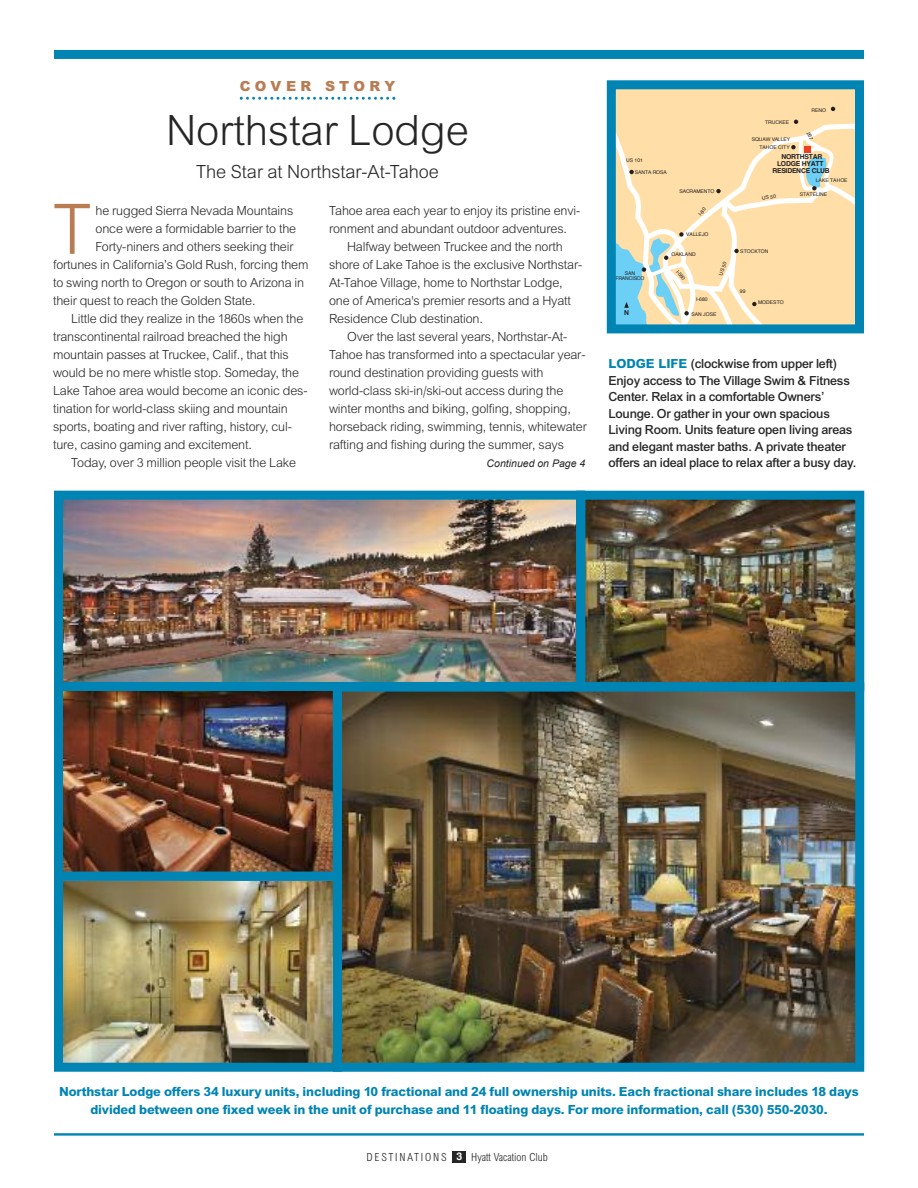
<style>
.page{position:relative;width:918px;height:1188px;background:#fff}
.page>*{position:absolute;margin:0;border:0;box-sizing:border-box;transform-origin:0 0}
.t1{font:75px "Arial Lgt";color:#b97c53}
.t2{font:45px "Arial Lgt";color:#272627}
.t3{font:19.5px "Arial Lgt";color:#272627}
.t4{font:900 15px "Arial";letter-spacing:.28em;color:#b97c53}
.t5{font:13.5px "Arial Lgt";letter-spacing:-.01em;color:#272627}
.t6{font:13.5px/16.5px "Arial Mdm";letter-spacing:-.015em;color:#272627}
.t7{font:13.5px/18px "Arial Bld";letter-spacing:-.01em;color:#0084b3;text-align:center}
.t8{font:12px "Arial Lgt Cnd";color:#272627}
.t9{font:12px "Arial Lgt Cnd";letter-spacing:.15em;color:#272627}
.t10{font:italic 10.5px "Arial";color:#272627}
.t11{font:700 10.5px "Helvetica";color:#fff}
.t12{font:700 6.75px/6.8px "Helvetica";letter-spacing:-.03em;color:#231f20;text-align:center}
.t13{font:5.1px "Helvetica";color:#231f20}
.t14{font:5.1px/8.7px "Helvetica";letter-spacing:-.02em;color:#231f20;text-align:right}
.s1{font-family:"Arial Bld";color:#0084b3}
</style>
<div class="page">
<svg style="left:240px;top:97px;width:155px;height:3px"></svg>
<hr style="left:54px;top:1133px;width:810px;height:3px;background:#0084b3">
<div style="left:54px;top:50px;width:810px;height:9px;background:#0084b3"></div>
<div style="left:453px;top:1151px;width:13px;height:12px;background:#272627"></div>
<div style="left:616px;top:89px;width:239px;height:235px;background:#ffdfa7"></div>
<div style="left:607px;top:80px;width:257px;height:253px;border:9px solid #0084b3"></div>
<img style="left:343px;top:693px;width:511px;height:369px">
<div style="left:333px;top:683px;width:531px;height:389px;border:9px solid #0084b3"></div>
<img style="left:64px;top:692px;width:268px;height:179px">
<div style="left:54px;top:682px;width:288px;height:199px;border:9px solid #0084b3"></div>
<img style="left:64px;top:882px;width:268px;height:180px">
<div style="left:54px;top:872px;width:288px;height:200px;border:9px solid #0084b3"></div>
<img style="left:586px;top:501px;width:268px;height:180px">
<div style="left:576px;top:491px;width:288px;height:200px;border:9px solid #0084b3"></div>
<img style="left:64px;top:501px;width:511px;height:180px">
<div style="left:54px;top:491px;width:531px;height:200px;border:9px solid #0084b3"></div>
<svg style="left:616px;top:107px;width:239px;height:217px"></svg>
<p class="t4" style="left:240px;top:81px;width:157px">COVER STORY</p>
<h2 class="t2" style="left:166px;top:115px;width:305px">Northstar Lodge</h2>
<h3 class="t3" style="left:196px;top:165px;width:244px">The Star at Northstar-At-Tahoe</h3>
<p class="t13" style="left:626px;top:158px;width:18px">US 101</p>
<p class="t14" style="left:635px;top:168px;width:33px">SANTA ROSA</p>
<p class="t14" style="left:679px;top:187px;width:36px">SACRAMENTO</p>
<p class="t13" style="left:765px;top:121px;width:26px">TRUCKEE</p>
<p class="t14" style="left:752px;top:135px;width:40px">SQUAW VALLEY<br>TAHOE CITY</p>
<p class="t13" style="left:811px;top:108px;width:16px">RENO</p>
<p class="t12" style="left:772px;top:154px;width:59px">NORTHSTAR<br>LODGE HYATT<br>RESIDENCE CLUB</p>
<p class="t13" style="left:762px;top:196px;width:16px;rotate:-7deg">US 50</p>
<p class="t13" style="left:816px;top:178px;width:33px">LAKE TAHOE</p>
<p class="t13" style="left:800px;top:193px;width:29px">STATELINE</p>
<h1 class="t1" style="left:53px;top:204px;width:40px">T</h1>
<p class="t5" style="left:96px;top:206px;width:199px">he rugged Sierra Nevada Mountains</p>
<p class="t5" style="left:96px;top:224px;width:202px">once were a formidable barrier to the</p>
<p class="t5" style="left:96px;top:242px;width:200px">Forty-niners and others seeking their</p>
<p class="t5" style="left:53px;top:260px;width:257px">fortunes in California’s Gold Rush, forcing them</p>
<p class="t5" style="left:53px;top:278px;width:253px">to swing north to Oregon or south to Arizona in</p>
<p class="t5" style="left:53px;top:296px;width:204px">their quest to reach the Golden State.</p>
<p class="t5" style="left:71px;top:314px;width:234px">Little did they realize in the 1860s when the</p>
<p class="t5" style="left:53px;top:332px;width:236px">transcontinental railroad breached the high</p>
<p class="t5" style="left:53px;top:350px;width:237px">mountain passes at Truckee, Calif., that this</p>
<p class="t5" style="left:53px;top:368px;width:247px">would be no mere whistle stop. Someday, the</p>
<p class="t5" style="left:53px;top:386px;width:256px">Lake Tahoe area would become an iconic des-</p>
<p class="t5" style="left:53px;top:404px;width:236px">tination for world-class skiing and mountain</p>
<p class="t5" style="left:53px;top:422px;width:240px">sports, boating and river rafting, history, cul-</p>
<p class="t5" style="left:53px;top:440px;width:200px">ture, casino gaming and excitement.</p>
<p class="t5" style="left:71px;top:458px;width:226px">Today, over 3 million people visit the Lake</p>
<p class="t5" style="left:329px;top:206px;width:253px">Tahoe area each year to enjoy its pristine envi-</p>
<p class="t5" style="left:329px;top:224px;width:239px">ronment and abundant outdoor adventures.</p>
<p class="t5" style="left:347px;top:242px;width:217px">Halfway between Truckee and the north</p>
<p class="t5" style="left:329px;top:260px;width:255px">shore of Lake Tahoe is the exclusive Northstar-</p>
<p class="t5" style="left:329px;top:278px;width:235px">At-Tahoe Village, home to Northstar Lodge,</p>
<p class="t5" style="left:329px;top:296px;width:244px">one of America's premier resorts and a Hyatt</p>
<p class="t5" style="left:329px;top:314px;width:155px">Residence Club destination.</p>
<p class="t5" style="left:347px;top:332px;width:222px">Over the last several years, Northstar-At-</p>
<p class="t5" style="left:329px;top:350px;width:258px">Tahoe has transformed into a spectacular year-</p>
<p class="t5" style="left:329px;top:368px;width:216px">round destination providing guests with</p>
<p class="t5" style="left:329px;top:386px;width:236px">world-class ski-in/ski-out access during the</p>
<p class="t5" style="left:329px;top:404px;width:243px">winter months and biking, golfing, shopping,</p>
<p class="t5" style="left:329px;top:422px;width:259px">horseback riding, swimming, tennis, whitewater</p>
<p class="t5" style="left:329px;top:440px;width:236px">rafting and fishing during the summer, says</p>
<p class="t14" style="left:615px;top:271px;width:31px;line-height:5.1px;text-align:center">SAN<br>FRANCISCO</p>
<p class="t12" style="left:624px;top:309px;width:6px">N</p>
<p class="t13" style="left:698px;top:213px;width:10px;rotate:-51deg">I-80</p>
<p class="t13" style="left:686px;top:232px;width:24px">VALLEJO</p>
<p class="t13" style="left:671px;top:252px;width:26px">OAKLAND</p>
<p class="t13" style="left:679px;top:269px;width:13px;rotate:53deg">I-580</p>
<p class="t13" style="left:696px;top:298px;width:13px">I-680</p>
<p class="t13" style="left:718px;top:274px;width:16px;rotate:-70deg">US 50</p>
<p class="t13" style="left:691px;top:312px;width:27px">SAN JOSE</p>
<p class="t13" style="left:740px;top:249px;width:30px">STOCKTON</p>
<p class="t13" style="left:740px;top:289px;width:7px">99</p>
<p class="t13" style="left:758px;top:300px;width:27px">MODESTO</p>
<p class="t6" style="left:608px;top:357px;width:246px"><span class="s1">LODGE LIFE</span> (clockwise from upper left)<br>Enjoy access to The Village Swim &amp; Fitness Center. Relax in a comfortable Owners’ Lounge. Or gather in your own spacious Living Room. Units feature open living areas and elegant master baths. A private theater</p>
<p class="t10" style="left:487px;top:458px;width:100px">Continued on Page 4</p>
<p class="t6" style="left:608px;top:456px;width:249px">offers an ideal place to relax after a busy day.</p>
<p class="t7" style="left:59px;top:1084px;width:801px">Northstar Lodge offers 34 luxury units, including 10 fractional and 24 full ownership units. Each fractional share includes 18 days divided between one fixed week in the unit of purchase and 11 floating days. For more information, call (530) 550-2030.</p>
<p class="t9" style="left:367px;top:1153px;width:81px">DESTINATIONS</p>
<p class="t8" style="left:471px;top:1153px;width:78px">Hyatt Vacation Club</p>
<p class="t11" style="left:457px;top:1152px;width:7px">3</p>
</div>
